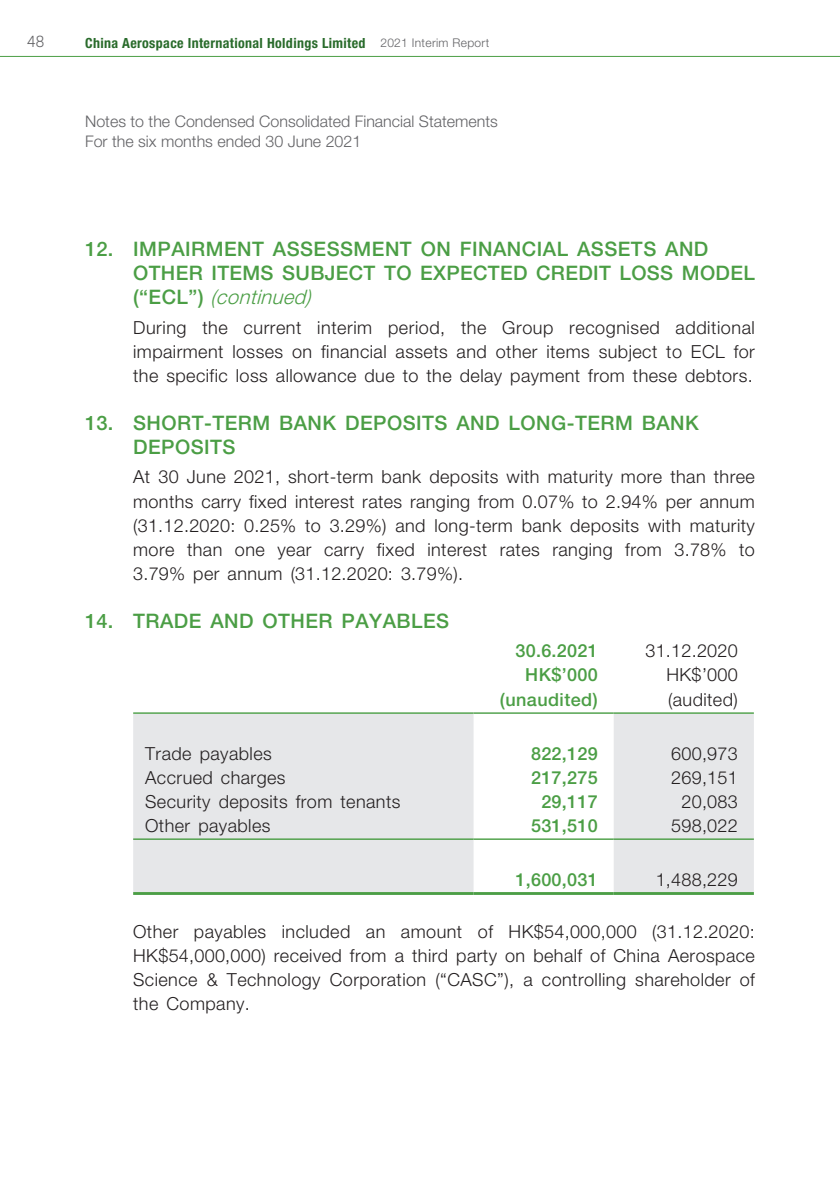
<style>
.page{position:relative;width:840px;height:1191px;background:#fff}
.page>*{position:absolute;margin:0;border:0;box-sizing:border-box;transform-origin:0 0}
._03_H1{font:500 20px/24px "Helvetica Neue LT Std";letter-spacing:.025em;color:#4b9e45}
._12___P2{font:300 18px/24px "Helvetica Neue LT Std";letter-spacing:.025em;color:#231f20;text-align:justify}
._15_Table_Stub{font:300 18px "Helvetica Neue LT Std";letter-spacing:.025em;color:#231f20}
._01_Body_Text{font:500 18px "Helvetica Neue LT Std";letter-spacing:.015em;color:#4b9e45}
._01_Body_Text-2{font:300 18px "Helvetica Neue LT Std";letter-spacing:.015em;color:#231f20}
.t1{font:300 16px/20px "Helvetica Neue LT Std";color:#636366}
.t2{font:300 16px "BNPP Sans";color:#636366}
.t3{font:700 condensed 14px "Helvetica Neue LT Std";letter-spacing:.025em;color:#296b2b}
.s1{font-weight:300;font-stretch:normal;font-size:12px;color:#636366}
.s2{font-weight:300;font-style:italic}
</style>
<div class="page">
<hr style="left:0;top:56px;width:839px;height:1px;background:#4b9e45">
<svg style="left:133px;top:714px;width:620px;height:178px;fill:#e6e7e9"></svg>
<hr style="left:133px;top:712px;width:340px;height:2px;background:#4b9e45">
<hr style="left:473px;top:712px;width:140px;height:2px;background:#4b9e45">
<hr style="left:613px;top:712px;width:140px;height:2px;background:#4b9e45">
<hr style="left:133px;top:838px;width:340px;height:2px;background:#4b9e45">
<hr style="left:473px;top:838px;width:140px;height:2px;background:#4b9e45">
<hr style="left:613px;top:838px;width:140px;height:2px;background:#4b9e45">
<hr style="left:133px;top:892px;width:340px;height:3px;background:#4b9e45">
<hr style="left:473px;top:892px;width:140px;height:3px;background:#4b9e45">
<hr style="left:613px;top:892px;width:140px;height:3px;background:#4b9e45">
<p class="t2" style="left:27px;top:31px;width:19px">48</p>
<p class="t3" style="left:85px;top:35px;width:405px">China Aerospace International Holdings Limited <span class="s1">2021 Interim Report</span></p>
<p class="t1" style="left:85px;top:111px;width:414px">Notes to the Condensed Consolidated Financial Statements<br>For the six months ended 30 June 2021</p>
<p class="_03_H1" style="left:133px;top:237px;width:622px;text-indent:-48px">12. IMPAIRMENT ASSESSMENT ON FINANCIAL ASSETS AND<br>OTHER ITEMS SUBJECT TO EXPECTED CREDIT LOSS MODEL ( “ E C L ” ) <span class="s2">(continued)</span></p>
<p class="_12___P2" style="left:133px;top:315px;width:623px">During the current interim period, the Group recognised additional impairment losses on financial assets and other items subject to ECL for the specific loss allowance due to the delay payment from these debtors.</p>
<p class="_03_H1" style="left:133px;top:410px;width:567px;text-indent:-48px">13. SHORT-TERM BANK DEPOSITS AND LONG-TERM BANK<br>DEPOSITS</p>
<p class="_12___P2" style="left:133px;top:465px;width:623px">At 30 June 2021, short-term bank deposits with maturity more than three months carry fixed interest rates ranging from 0.07% to 2.94% per annum (31.12.2020: 0.25% to 3.29%) and long-term bank deposits with maturity more than one year carry fixed interest rates ranging from 3.78% to 3.79% per annum (31.12.2020: 3.79%).</p>
<p class="_03_H1" style="left:85px;top:608px;width:365px">14. TRADE AND OTHER PAYABLES</p>
<p class="_01_Body_Text" style="left:515px;top:640px;width:84px">30.6.2021</p>
<p class="_01_Body_Text-2" style="left:645px;top:640px;width:94px">31.12.2020</p>
<p class="_01_Body_Text" style="left:525px;top:664px;width:74px">HK$’000</p>
<p class="_01_Body_Text-2" style="left:666px;top:664px;width:73px">HK$’000</p>
<p class="_01_Body_Text" style="left:499px;top:688px;width:99px">(unaudited)</p>
<p class="_01_Body_Text-2" style="left:667px;top:688px;width:71px">(audited)</p>
<p class="_15_Table_Stub" style="left:145px;top:742px;width:128px">Trade payables</p>
<p class="_01_Body_Text" style="left:530px;top:742px;width:68px">822,129</p>
<p class="_01_Body_Text-2" style="left:670px;top:742px;width:68px">600,973</p>
<p class="_15_Table_Stub" style="left:145px;top:766px;width:142px">Accrued charges</p>
<p class="_01_Body_Text" style="left:530px;top:766px;width:68px">217,275</p>
<p class="_01_Body_Text-2" style="left:670px;top:766px;width:68px">269,151</p>
<p class="_15_Table_Stub" style="left:145px;top:790px;width:256px">Security deposits from tenants</p>
<p class="_01_Body_Text" style="left:541px;top:790px;width:58px">29,117</p>
<p class="_01_Body_Text-2" style="left:681px;top:790px;width:58px">20,083</p>
<p class="_15_Table_Stub" style="left:145px;top:814px;width:127px">Other payables</p>
<p class="_01_Body_Text" style="left:530px;top:814px;width:68px">531,510</p>
<p class="_01_Body_Text-2" style="left:670px;top:814px;width:68px">598,022</p>
<p class="_01_Body_Text" style="left:515px;top:868px;width:84px">1,600,031</p>
<p class="_01_Body_Text-2" style="left:655px;top:868px;width:84px">1,488,229</p>
<p class="_12___P2" style="left:133px;top:919px;width:623px">Other payables included an amount of HK$54,000,000 (31.12.2020:<br>HK$54,000,000) received from a third party on behalf of China Aerospace Science &amp; Technology Corporation (“CASC”), a controlling shareholder of the Company.</p>
</div>
